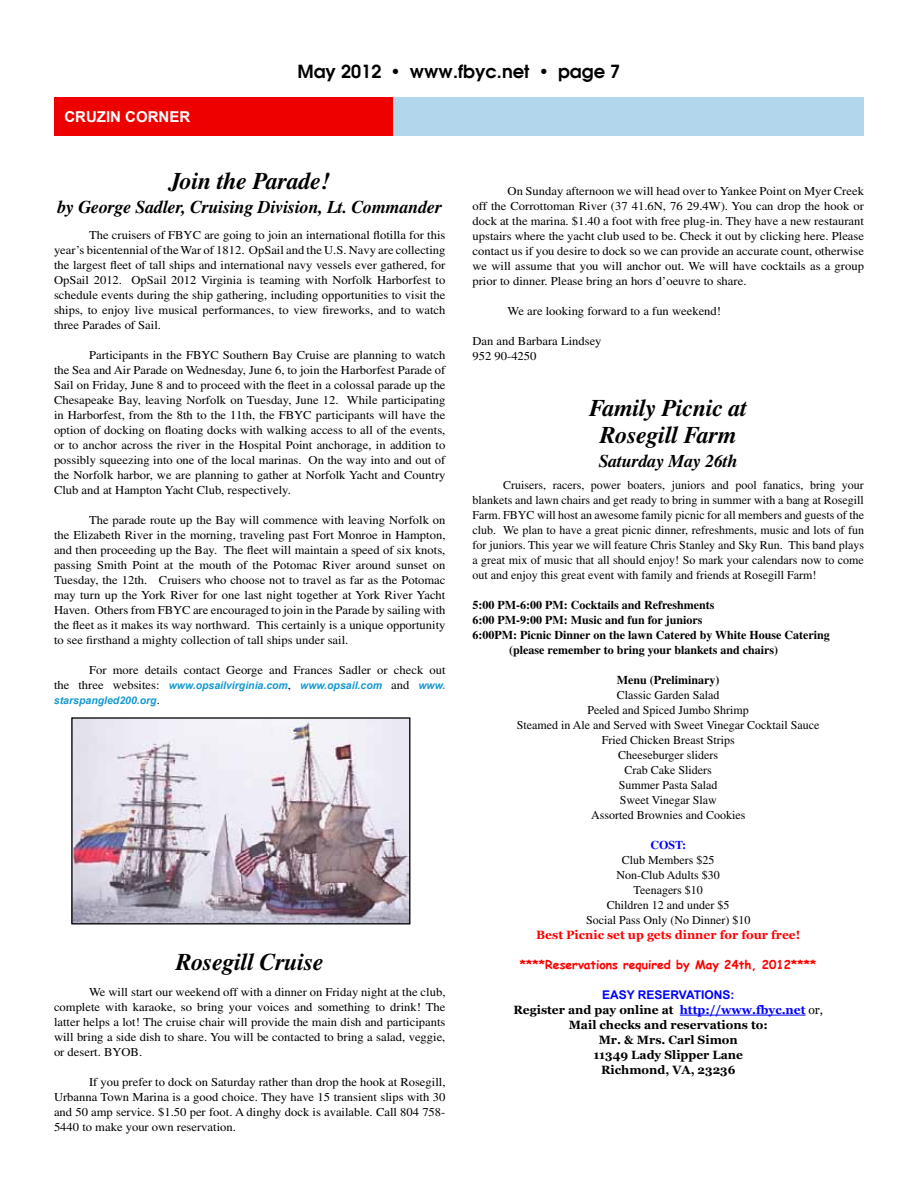
<style>
.page{position:relative;width:918px;height:1188px;background:#fff}
.page>*{position:absolute;margin:0;border:0;box-sizing:border-box;transform-origin:0 0}
.t1{font:italic 700 24px/27px "Times";letter-spacing:-.01em;color:#000;text-align:center}
.t2{font:italic 700 18px "Times";letter-spacing:-.01em;color:#000}
.t3{font:600 18px "Avant Garde";color:#000}
.t4{font:700 15px "Arial";color:#fff}
.t5{font:12px/15px "Times";color:#000;text-align:justify;scale:1.05 1}
.t6{font:12px/15px "Times";color:#000;text-align:center}
.t7{font:700 12px "Times";color:#000}
.t8{font:700 12px/15px "Georgia";color:#000;text-align:center}
.t9{font:700 12px "Comic Sans MS";color:#f00}
.t10{font:700 12px "Georgia";color:#f00}
.t11{font:700 12px "Arial";color:#00f}
.t12{font:700 12px "Times";color:#00f}
.t13{font:italic 700 10.5px/15px "Arial";color:#1499d1}
.s1{font-family:"Times";font-weight:400;font-style:normal;font-size:12px;color:#000}
.s2{color:#00f}
.s3{font-weight:400}
</style>
<div class="page">
<div style="left:54px;top:98px;width:339px;height:38px;background:#e00"></div>
<div style="left:393px;top:98px;width:471px;height:38px;background:#b2d7ec"></div>
<hr style="left:680px;top:1015px;width:126px;height:1px;background:#00f">
<img style="left:73px;top:719px;width:335px;height:203px">
<div style="left:71px;top:717px;width:339px;height:207px;border:1px solid #000"></div>
<p class="t4" style="left:64px;top:108px;width:127px">CRUZIN CORNER</p>
<h2 class="t3" style="left:298px;top:60px;width:324px">May 2012 • www.fbyc.net • page 7</h2>
<h1 class="t1" style="left:169px;top:167px;width:163px">Join the Parade!</h1>
<h2 class="t2" style="left:57px;top:197px;width:386px">by George Sadler, Cruising Division, Lt. Commander</h2>
<p class="t5" style="left:54px;top:227px;width:374px;text-indent:35px">The cruisers of FBYC are going to join an international flotilla for this year’s bicentennial of the War of 1812. OpSail and the U.S. Navy are collecting the largest fleet of tall ships and international navy vessels ever gathered, for OpSail 2012. OpSail 2012 Virginia is teaming with Norfolk Harborfest to schedule events during the ship gathering, including opportunities to visit the ships, to enjoy live musical performances, to view fireworks, and to watch three Parades of Sail.</p>
<p class="t5" style="left:54px;top:347px;width:374px;text-indent:35px">Participants in the FBYC Southern Bay Cruise are planning to watch the Sea and Air Parade on Wednesday, June 6, to join the Harborfest Parade of Sail on Friday, June 8 and to proceed with the fleet in a colossal parade up the Chesapeake Bay, leaving Norfolk on Tuesday, June 12. While participating in Harborfest, from the 8th to the 11th, the FBYC participants will have the option of docking on floating docks with walking access to all of the events, or to anchor across the river in the Hospital Point anchorage, in addition to possibly squeezing into one of the local marinas. On the way into and out of the Norfolk harbor, we are planning to gather at Norfolk Yacht and Country Club and at Hampton Yacht Club, respectively.</p>
<p class="t5" style="left:54px;top:512px;width:374px;text-indent:35px">The parade route up the Bay will commence with leaving Norfolk on the Elizabeth River in the morning, traveling past Fort Monroe in Hampton, and then proceeding up the Bay. The fleet will maintain a speed of six knots, passing Smith Point at the mouth of the Potomac River around sunset on Tuesday, the 12th. Cruisers who choose not to travel as far as the Potomac may turn up the York River for one last night together at York River Yacht Haven. Others from FBYC are encouraged to join in the Parade by sailing with the fleet as it makes its way northward. This certainly is a unique opportunity to see firsthand a mighty collection of tall ships under sail.</p>
<p class="t5" style="left:89px;top:662px;width:341px">For more details contact George and Frances Sadler or check out</p>
<p class="t13" style="left:54px;top:678px;width:393px"><span class="s1">the three websites:</span> www.opsailvirginia.com<span class="s1">,</span> www.opsail.com <span class="s1">and</span> www. starspangled200.org<span class="s1">.</span></p>
<h1 class="t1" style="left:176px;top:948px;width:150px">Rosegill Cruise</h1>
<p class="t5" style="left:54px;top:984px;width:374px;text-indent:35px">We will start our weekend off with a dinner on Friday night at the club, complete with karaoke, so bring your voices and something to drink! The latter helps a lot! The cruise chair will provide the main dish and participants will bring a side dish to share. You will be contacted to bring a salad, veggie, or desert. BYOB.</p>
<p class="t5" style="left:54px;top:1074px;width:374px;text-indent:35px">If you prefer to dock on Saturday rather than drop the hook at Rosegill, Urbanna Town Marina is a good choice. They have 15 transient slips with 30 and 50 amp service. $1.50 per foot. A dinghy dock is available. Call 804 758- 5440 to make your own reservation.</p>
<p class="t5" style="left:472px;top:183px;width:374px;text-indent:35px">On Sunday afternoon we will head over to Yankee Point on Myer Creek off the Corrottoman River (37 41.6N, 76 29.4W). You can drop the hook or dock at the marina. $1.40 a foot with free plug-in. They have a new restaurant upstairs where the yacht club used to be. Check it out by clicking here. Please contact us if you desire to dock so we can provide an accurate count, otherwise we will assume that you will anchor out. We will have cocktails as a group prior to dinner. Please bring an hors d’oeuvre to share.</p>
<p class="t5" style="left:508px;top:303px;width:205px">We are looking forward to a fun weekend!</p>
<p class="t5" style="left:472px;top:333px;width:124px">Dan and Barbara Lindsey<br>952 90-4250</p>
<h1 class="t1" style="left:589px;top:394px;width:160px">Family Picnic at<br>Rosegill Farm</h1>
<h2 class="t2" style="left:599px;top:450px;width:141px">Saturday May 26th</h2>
<p class="t6" style="left:472px;top:477px;width:393px;text-align:justify;text-indent:31px">Cruisers, racers, power boaters, juniors and pool fanatics, bring your blankets and lawn chairs and get ready to bring in summer with a bang at Rosegill Farm. FBYC will host an awesome family picnic for all members and guests of the club. We plan to have a great picnic dinner, refreshments, music and lots of fun for juniors. This year we will feature Chris Stanley and Sky Run. This band plays a great mix of music that all should enjoy! So mark your calendars now to come out and enjoy this great event with family and friends at Rosegill Farm!</p>
<p class="t7" style="left:472px;top:598px;width:244px">5:00 PM-6:00 PM: Cocktails and Refreshments</p>
<p class="t7" style="left:472px;top:613px;width:232px">6:00 PM-9:00 PM: Music and fun for juniors</p>
<p class="t7" style="left:472px;top:628px;width:359px">6:00PM: Picnic Dinner on the lawn Catered by White House Catering</p>
<p class="t7" style="left:509px;top:643px;width:271px">(please remember to bring your blankets and chairs)</p>
<p class="t7" style="left:617px;top:673px;width:104px">Menu (Preliminary)</p>
<p class="t6" style="left:517px;top:687px;width:304px">Classic Garden Salad<br>Peeled and Spiced Jumbo Shrimp<br>Steamed in Ale and Served with Sweet Vinegar Cocktail Sauce<br>Fried Chicken Breast Strips<br>Cheeseburger sliders<br>Crab Cake Sliders<br>Summer Pasta Salad<br>Sweet Vinegar Slaw<br>Assorted Brownies and Cookies</p>
<p class="t12" style="left:650px;top:838px;width:37px">COST:</p>
<p class="t6" style="left:586px;top:852px;width:166px">Club Members $25<br>Non-Club Adults $30<br>Teenagers $10<br>Children 12 and under $5<br>Social Pass Only (No Dinner) $10</p>
<p class="t10" style="left:536px;top:928px;width:266px">Best Picnic set up gets dinner for four free!</p>
<p class="t9" style="left:520px;top:956px;width:298px">****Reservations required by May 24th, 2012****</p>
<p class="t11" style="left:602px;top:988px;width:134px">EASY RESERVATIONS:</p>
<p class="t8" style="left:513px;top:1002px;width:311px">Register and pay online at <span class="s2">http://www.fbyc.net</span> <span class="s3">or,<br></span>Mail checks and reservations to:<br>Mr. &amp; Mrs. Carl Simon<br>11349 Lady Slipper Lane<br>Richmond, VA, 23236</p>
</div>
